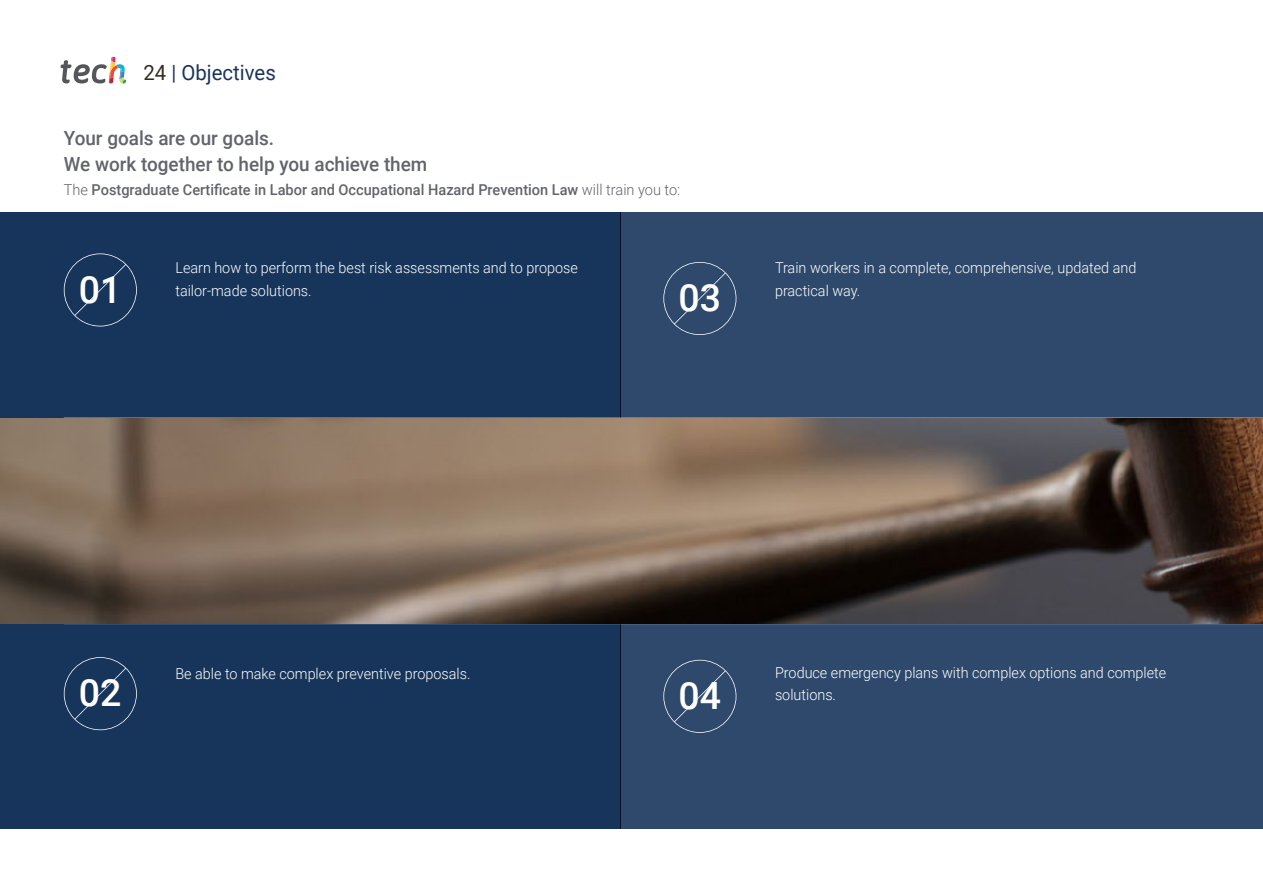
<style>
.page{position:relative;width:1263px;height:893px;background:#fff}
.page>*{position:absolute;margin:0;border:0;box-sizing:border-box;transform-origin:0 0}
.t1{font:500 37.5px "Roboto";color:#fff}
.t2{font:21px "Roboto";color:#1a355c}
.t3{font:500 19.5px/25.5px "Roboto";color:#61646a}
.t4{font:300 15px/22.5px "Roboto";color:#fff;scale:.96 1}
.t5{font:500 15px "Roboto";color:#61646a}
.s1{color:#312e20}
.s2{font-weight:300}
</style>
<div class="page">
<div style="left:0;top:213px;width:621px;height:616px;background:#17355b"></div>
<div style="left:621px;top:213px;width:642px;height:616px;background:#2e496b"></div>
<svg style="left:64px;top:253px;width:73px;height:73px"></svg>
<svg style="left:663px;top:262px;width:73px;height:73px"></svg>
<svg style="left:64px;top:657px;width:73px;height:73px"></svg>
<svg style="left:663px;top:660px;width:73px;height:73px"></svg>
<hr style="left:64px;top:623px;width:1199px;height:1px;background:#fff">
<img style="left:0;top:418px;width:1263px;height:205px">
<svg style="left:61px;top:57px;width:65px;height:27px"></svg>
<h2 class="t2" style="left:144px;top:57px;width:134px"><span class="s1">24</span> | Objectives</h2>
<h3 class="t3" style="left:64px;top:125px;width:365px">Your goals are our goals.<br>We work together to help you achieve them</h3>
<p class="t5" style="left:64px;top:179px;width:618px"><span class="s2">The</span> Postgraduate Certificate in Labor and Occupational Hazard Prevention Law <span class="s2">will train you to:</span></p>
<p class="t4" style="left:175px;top:256px;width:421px">Learn how to perform the best risk assessments and to propose</p>
<h1 class="t1" style="left:79px;top:263px;width:44px">01</h1>
<p class="t4" style="left:175px;top:279px;width:143px">tailor-made solutions.</p>
<h1 class="t1" style="left:679px;top:272px;width:44px">03</h1>
<p class="t4" style="left:775px;top:256px;width:378px">Train workers in a complete, comprehensive, updated and practical way.</p>
<p class="t4" style="left:175px;top:661px;width:309px">Be able to make complex preventive proposals.</p>
<h1 class="t1" style="left:79px;top:667px;width:44px">02</h1>
<h1 class="t1" style="left:679px;top:669px;width:44px">04</h1>
<p class="t4" style="left:775px;top:661px;width:409px">Produce emergency plans with complex options and complete solutions.</p>
</div>
